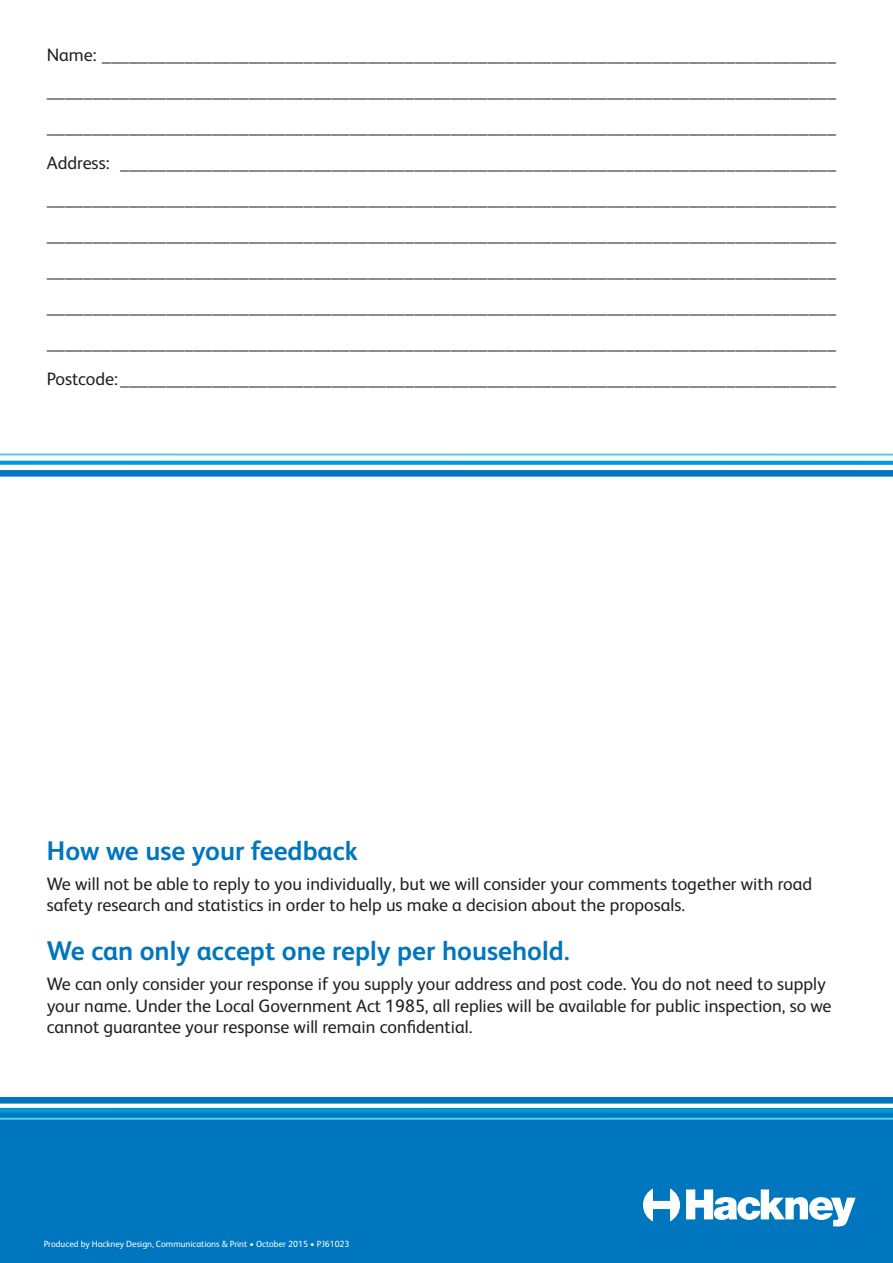
<style>
.page{position:relative;width:893px;height:1263px;background:#fff}
.page>*{position:absolute;margin:0;border:0;box-sizing:border-box;transform-origin:0 0}
._003_Body_Text_Sub_H{font:700 27px "FS Albert";color:#0076be}
._005_Body_Text{font:18px/36px "FS Albert";color:#231f20}
.t1{font:9px "FS Albert";color:#fff}
</style>
<div class="page">
<div style="left:0;top:1108px;width:893px;height:155px;background:#0076be"></div>
<svg style="left:0;top:1097px;width:893px;height:23px"></svg>
<svg style="left:0;top:453px;width:893px;height:24px"></svg>
<svg style="left:643px;top:1188px;width:37px;height:33px"></svg>
<svg style="left:686px;top:1189px;width:170px;height:37px"></svg>
<p class="_005_Body_Text" style="left:47px;top:36px;width:791px;text-align:justify">Name: ________________________________________________________________________________ ______________________________________________________________________________________ ______________________________________________________________________________________ Address: ______________________________________________________________________________ ______________________________________________________________________________________</p>
<p class="_005_Body_Text" style="left:47px;top:216px;width:791px">______________________________________________________________________________________</p>
<p class="_005_Body_Text" style="left:47px;top:252px;width:791px">______________________________________________________________________________________</p>
<p class="_005_Body_Text" style="left:47px;top:288px;width:791px">______________________________________________________________________________________</p>
<p class="_005_Body_Text" style="left:47px;top:324px;width:791px">______________________________________________________________________________________<br>Postcode:______________________________________________________________________________</p>
<p class="_003_Body_Text_Sub_H" style="left:47px;top:832px;width:313px">How we use your feedback</p>
<p class="_005_Body_Text" style="left:47px;top:872px;width:767px;line-height:21.6px">We will not be able to reply to you individually, but we will consider your comments together with road safety research and statistics in order to help us make a decision about the proposals.</p>
<p class="_003_Body_Text_Sub_H" style="left:47px;top:932px;width:524px">We can only accept one reply per household.</p>
<p class="_005_Body_Text" style="left:47px;top:972px;width:786px;line-height:21.6px">We can only consider your response if you supply your address and post code. You do not need to supply your name. Under the Local Government Act 1985, all replies will be available for public inspection, so we cannot guarantee your response will remain confidential.</p>
<p class="t1" style="left:44px;top:1238px;width:307px">Produced by Hackney Design, Communications &amp; Print • October 2015 • PJ61023</p>
</div>
